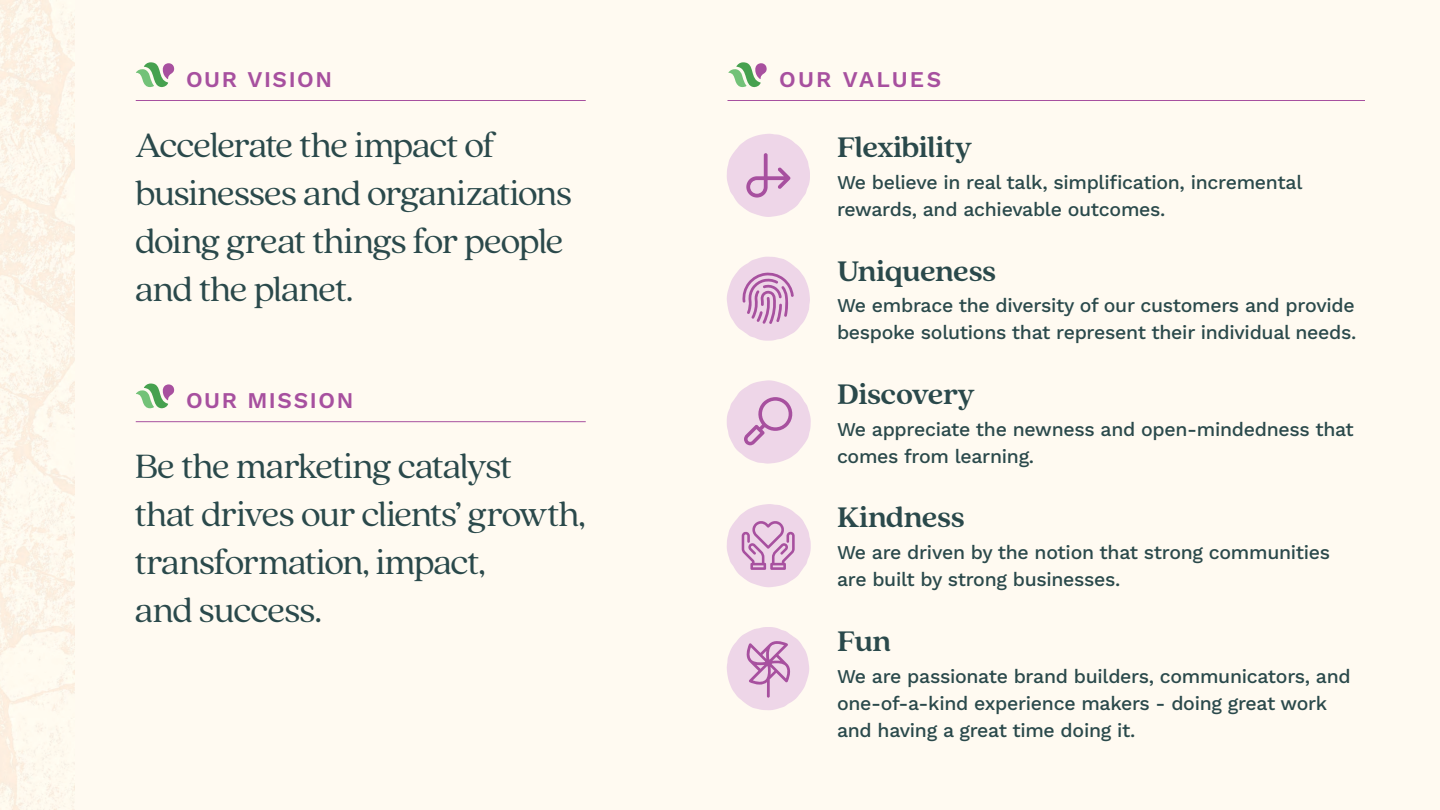
<style>
.page{position:relative;width:1440px;height:810px;background:#fffaf1}
.page>*{position:absolute;margin:0;border:0;box-sizing:border-box;transform-origin:0 0}
.t1{font:37.5px/48px "Quincy CF";letter-spacing:-.03em;color:#2a494b}
.t2{font:700 31.5px "Quincy CF";letter-spacing:-.02em;color:#2a494b}
.t3{font:600 22.5px "Work Sans";letter-spacing:.07em;color:#a7509f}
.t4{font:600 22.5px "Work Sans";letter-spacing:.095em;color:#a7509f}
.t5{font:500 19.5px/27px "Work Sans";letter-spacing:-.015em;color:#2a494b}
</style>
<div class="page">
<svg style="left:727px;top:134px;width:83px;height:83px"></svg>
<svg style="left:727px;top:257px;width:83px;height:84px"></svg>
<svg style="left:727px;top:504px;width:84px;height:83px"></svg>
<svg style="left:727px;top:627px;width:82px;height:83px"></svg>
<hr style="left:136px;top:100px;width:450px;height:1px;background:#a7509f">
<hr style="left:728px;top:100px;width:637px;height:1px;background:#a7509f">
<svg style="left:136px;top:62px;width:38px;height:25px"></svg>
<svg style="left:728px;top:62px;width:39px;height:25px"></svg>
<svg style="left:727px;top:380px;width:84px;height:84px"></svg>
<hr style="left:136px;top:421px;width:450px;height:1px;background:#a7509f">
<svg style="left:136px;top:384px;width:38px;height:24px"></svg>
<p class="t3" style="left:186px;top:62px;width:148px">OUR VISION</p>
<p class="t4" style="left:779px;top:62px;width:163px">OUR VALUES</p>
<p class="t1" style="left:135px;top:119px;width:439px">Accelerate the impact of businesses and organizations doing great things for people and the planet.</p>
<p class="t2" style="left:837px;top:125px;width:137px">Flexibility</p>
<p class="t5" style="left:837px;top:168px;width:467px">We believe in real talk, simplification, incremental rewards, and achievable outcomes.</p>
<p class="t2" style="left:837px;top:249px;width:161px">Uniqueness</p>
<p class="t5" style="left:837px;top:291px;width:521px">We embrace the diversity of our customers and provide bespoke solutions that represent their individual needs.</p>
<p class="t3" style="left:186px;top:383px;width:169px">OUR MISSION</p>
<p class="t1" style="left:135px;top:440px;width:452px">Be the marketing catalyst<br>that drives our clients’ growth, transformation, impact,<br>and success.</p>
<p class="t2" style="left:837px;top:372px;width:139px">Discovery</p>
<p class="t5" style="left:837px;top:415px;width:518px">We appreciate the newness and open-mindedness that comes from learning.</p>
<p class="t2" style="left:837px;top:495px;width:129px">Kindness</p>
<p class="t5" style="left:837px;top:538px;width:495px">We are driven by the notion that strong communities are built by strong businesses.</p>
<p class="t2" style="left:837px;top:619px;width:56px">Fun</p>
<p class="t5" style="left:837px;top:662px;width:515px">We are passionate brand builders, communicators, and one-of-a-kind experience makers - doing great work and having a great time doing it.</p>
</div>
